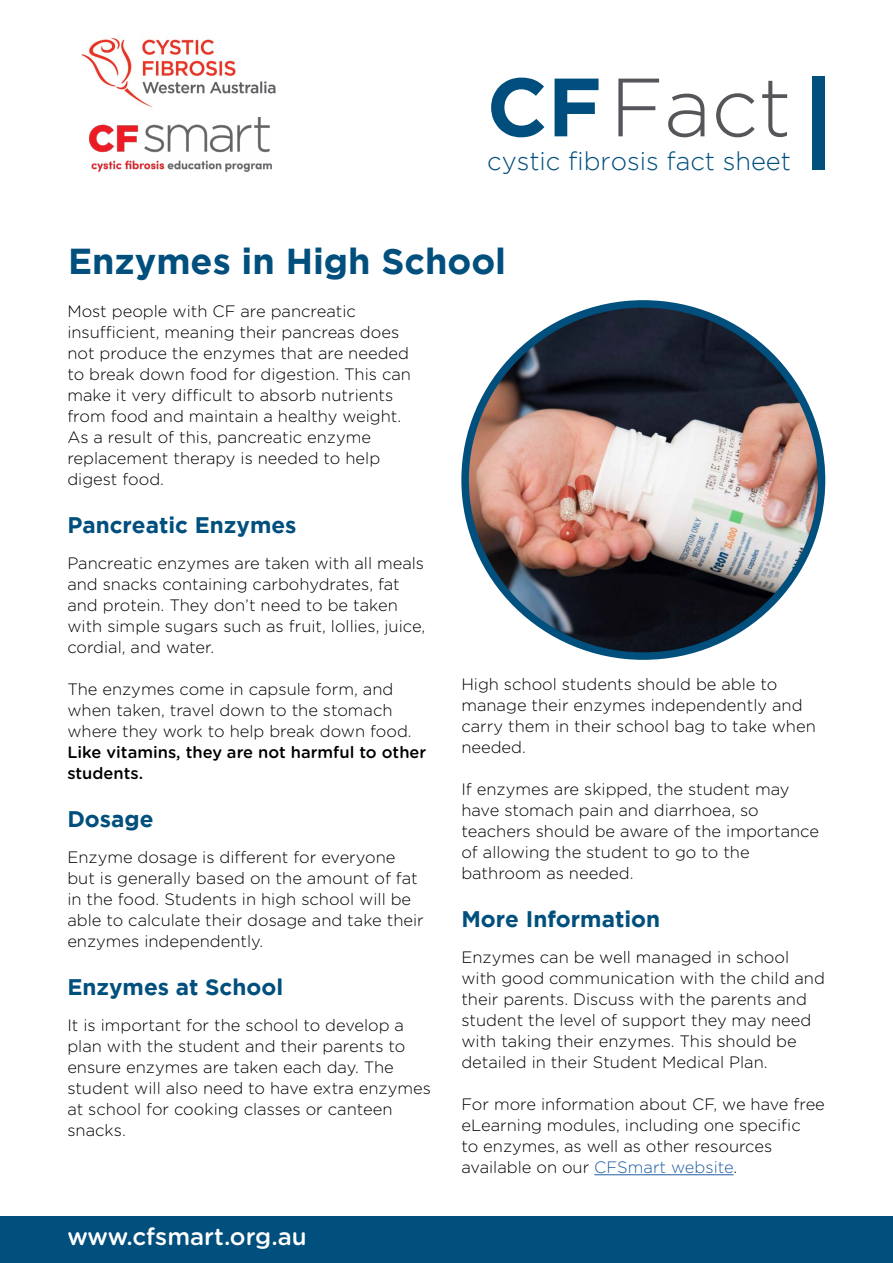
<style>
.page{position:relative;width:893px;height:1263px;background:#fff}
.page>*{position:absolute;margin:0;border:0;box-sizing:border-box;transform-origin:0 0}
.t1{font:300 82.5px "Gotham";color:#55565a}
.t2{font:700 36px "Gotham";color:#004f7d}
.t3{font:300 25.5px "Gotham";color:#004e7d}
.t4{font:500 24px "Gotham Rounded";color:#fff}
.t5{font:700 22.5px "Gotham";color:#004f7d}
.t6{font:300 16.5px/21px "Gotham Rounded";color:#000}
.t7{font:500 16.5px/21px "Gotham Rounded";color:#000}
.s1{font-weight:700;color:#004e7d}
.s2{color:#215e9e}
</style>
<div class="page">
<div style="left:0;top:1216px;width:893px;height:47px;background:#004f7d"></div>
<img style="left:81px;top:37px;width:195px;height:71px">
<img style="left:89px;top:117px;width:182px;height:55px">
<div style="left:812px;top:76px;width:13px;height:94px;background:#004f7d"></div>
<hr style="left:594px;top:1174px;width:140px;height:1px;background:#215e9e">
<img style="left:468px;top:304px;width:353px;height:350px">
<div style="left:461px;top:300px;width:364px;height:360px;border:8px solid #004f7d;border-radius:50%"></div>
<h1 class="t1" style="left:487px;top:62px;width:306px"><span class="s1">CF</span> Fact</h1>
<h3 class="t3" style="left:487px;top:147px;width:305px">cystic fibrosis fact sheet</h3>
<h2 class="t2" style="left:68px;top:240px;width:440px">Enzymes in High School</h2>
<p class="t6" style="left:67px;top:300px;width:345px">Most people with CF are pancreatic insufficient, meaning their pancreas does not produce the enzymes that are needed to break down food for digestion. This can make it very difficult to absorb nutrients from food and maintain a healthy weight.<br>As a result of this, pancreatic enzyme replacement therapy is needed to help digest food.</p>
<h3 class="t5" style="left:67px;top:512px;width:231px">Pancreatic Enzymes</h3>
<p class="t6" style="left:67px;top:552px;width:359px">Pancreatic enzymes are taken with all meals and snacks containing carbohydrates, fat and protein. They don’t need to be taken with simple sugars such as fruit, lollies, juice, cordial, and water.</p>
<p class="t6" style="left:67px;top:678px;width:346px">The enzymes come in capsule form, and when taken, travel down to the stomach where they work to help break down food.</p>
<p class="t7" style="left:67px;top:741px;width:361px">Like vitamins, they are not harmful to other students.</p>
<h3 class="t5" style="left:67px;top:806px;width:88px">Dosage</h3>
<p class="t6" style="left:67px;top:846px;width:358px">Enzyme dosage is different for everyone but is generally based on the amount of fat in the food. Students in high school will be able to calculate their dosage and take their enzymes independently.</p>
<h3 class="t5" style="left:67px;top:974px;width:217px">Enzymes at School</h3>
<p class="t6" style="left:67px;top:1014px;width:365px">It is important for the school to develop a plan with the student and their parents to ensure enzymes are taken each day. The student will also need to have extra enzymes at school for cooking classes or canteen snacks.</p>
<p class="t6" style="left:461px;top:673px;width:356px">High school students should be able to manage their enzymes independently and carry them in their school bag to take when needed.</p>
<p class="t6" style="left:461px;top:778px;width:359px">If enzymes are skipped, the student may have stomach pain and diarrhoea, so teachers should be aware of the importance of allowing the student to go to the bathroom as needed.</p>
<h3 class="t5" style="left:461px;top:906px;width:200px">More Information</h3>
<p class="t6" style="left:461px;top:946px;width:365px">Enzymes can be well managed in school with good communication with the child and their parents. Discuss with the parents and student the level of support they may need with taking their enzymes. This should be detailed in their Student Medical Plan.</p>
<p class="t6" style="left:461px;top:1093px;width:365px">For more information about CF, we have free eLearning modules, including one specific<br>to enzymes, as well as other resources available on our <span class="s2">CFSmart website</span>.</p>
<h3 class="t4" style="left:67px;top:1219px;width:241px">www.cfsmart.org.au</h3>
</div>
